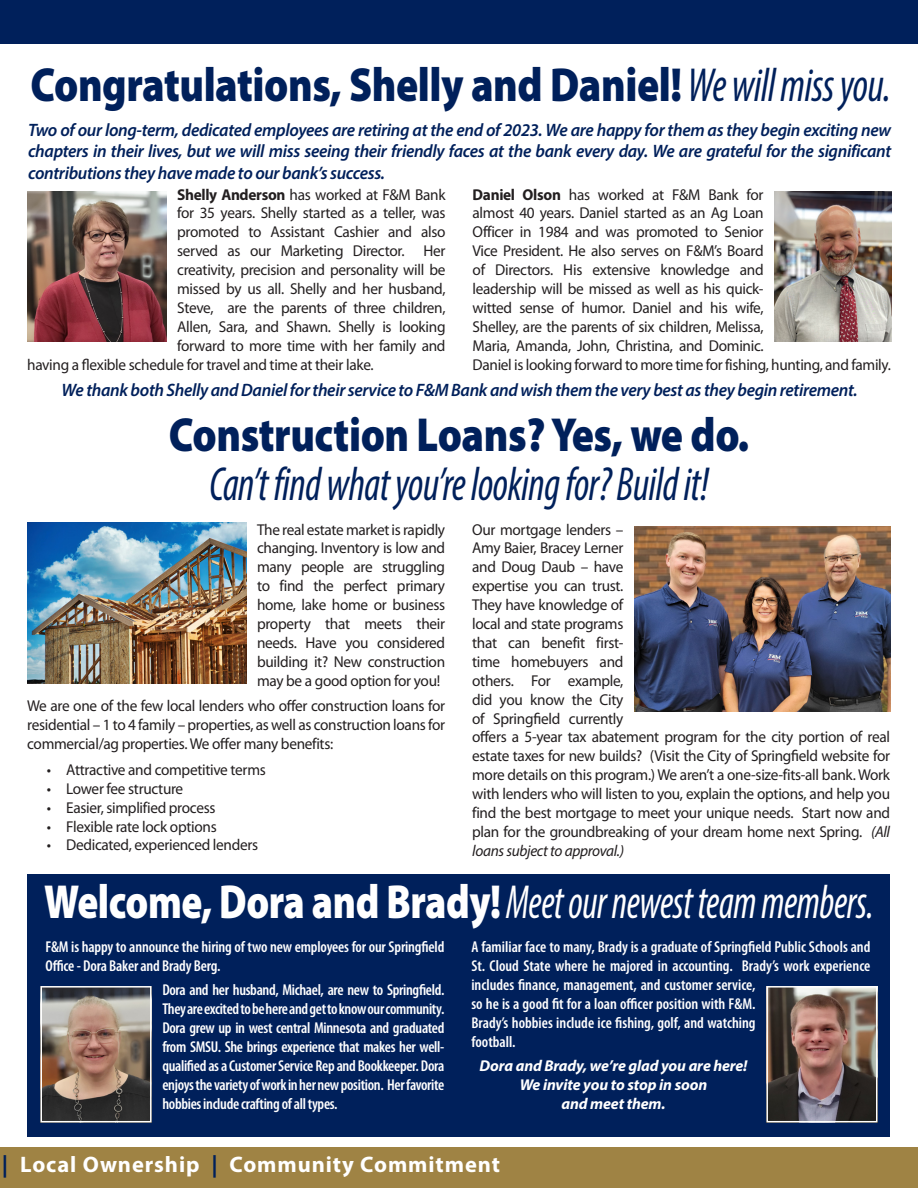
<style>
.page{position:relative;width:918px;height:1188px;background:#fff}
.page>*{position:absolute;margin:0;border:0;box-sizing:border-box;transform-origin:0 0}
.t1{font:900 48px "Myriad Pro";letter-spacing:-.01em;color:#00205b;scale:.86 1}
.t2{font:italic condensed 48px "Myriad Pro";letter-spacing:-.01em;color:#fff;scale:.81 1}
.t3{font:italic condensed 48px "Myriad Pro";letter-spacing:-.01em;color:#00205b;scale:.86 1}
.t4{font:700 22.5px "Myriad Pro";letter-spacing:.04em;color:#fff}
.t5{font:italic 600 18px/21.6px "Myriad Pro";letter-spacing:-.02em;color:#00205b;text-align:justify}
.t6{font:15.75px/18.9px "Myriad Pro";letter-spacing:-.02em;color:#231f20}
.t7{font:600 condensed 15.75px/18.9px "Myriad Pro";color:#fff}
.t8{font:italic 700 15.75px/18.9px "Myriad Pro";letter-spacing:-.01em;color:#fff;text-align:center}
.s1{font-weight:400;font-style:italic;font-stretch:condensed}
.s2{font-weight:700}
.s3{font-style:italic}
.s4{font-weight:900;font-style:normal;font-stretch:normal}
.s5{color:#00205b}
</style>
<div class="page">
<div style="left:0;top:0;width:918px;height:44px;background:#00205b"></div>
<div style="left:0;top:1148px;width:918px;height:40px;background:#9f8344"></div>
<img style="left:27px;top:192px;width:139px;height:150px">
<img style="left:774px;top:192px;width:117px;height:150px">
<img style="left:27px;top:523px;width:219px;height:161px">
<img style="left:634px;top:526px;width:257px;height:186px">
<div style="left:27px;top:874px;width:863px;height:263px;background:#00205b"></div>
<img style="left:43px;top:989px;width:106px;height:130px">
<div style="left:40px;top:986px;width:112px;height:136px;border:2px solid #fff"></div>
<img style="left:769px;top:986px;width:109px;height:136px">
<div style="left:766px;top:986px;width:111px;height:136px;border:2px solid #fff"></div>
<p class="t1" style="left:31px;top:53px;width:1002px">Congratulations, Shelly and Daniel! <span class="s1">We will miss you.</span></p>
<p class="t5" style="left:28px;top:118px;width:865px">Two of our long-term, dedicated employees are retiring at the end of 2023. We are happy for them as they begin exciting new chapters in their lives, but we will miss seeing their friendly faces at the bank every day. We are grateful for the significant contributions they have made to our bank’s success.</p>
<p class="t6" style="left:177px;top:185px;width:270px"><span class="s2">Shelly Anderson</span> has worked at F&amp;M Bank</p>
<p class="t6" style="left:177px;top:203px;width:270px">for 35 years. Shelly started as a teller, was</p>
<p class="t6" style="left:177px;top:222px;width:270px">promoted to Assistant Cashier and also</p>
<p class="t6" style="left:177px;top:241px;width:270px">served as our Marketing Director. Her</p>
<p class="t6" style="left:177px;top:260px;width:270px">creativity, precision and personality will be</p>
<p class="t6" style="left:177px;top:279px;width:270px">missed by us all. Shelly and her husband,</p>
<p class="t6" style="left:177px;top:298px;width:270px">Steve, are the parents of three children,</p>
<p class="t6" style="left:177px;top:317px;width:270px">Allen, Sara, and Shawn. Shelly is looking</p>
<p class="t6" style="left:177px;top:336px;width:270px">forward to more time with her family and</p>
<p class="t6" style="left:27px;top:355px;width:348px">having a flexible schedule for travel and time at their lake.</p>
<p class="t6" style="left:473px;top:185px;width:420px"><span class="s2">Daniel Olson</span> has worked at F&amp;M Bank for<br>almost 40 years. Daniel started as an Ag Loan<br>Officer in 1984 and was promoted to Senior<br>Vice President. He also serves on F&amp;M’s Board<br>of Directors. His extensive knowledge and<br>leadership will be missed as well as his quick-<br>witted sense of humor. Daniel and his wife,<br>Shelley, are the parents of six children, Melissa,<br>Maria, Amanda, John, Christina, and Dominic.<br>Daniel is looking forward to more time for fishing, hunting, and family.</p>
<p class="t5" style="left:62px;top:379px;width:797px">We thank both Shelly and Daniel for their service to F&amp;M Bank and wish them the very best as they begin retirement.</p>
<p class="t1" style="left:169px;top:403px;width:676px">Construction Loans? Yes, we do.</p>
<p class="t3" style="left:209px;top:455px;width:582px">Can’t find what you’re looking for? Build it!</p>
<p class="t6" style="left:257px;top:520px;width:190px;text-align:justify">The real estate market is rapidly changing. Inventory is low and many people are struggling to find the perfect primary home, lake home or business property that meets their needs. Have you considered building it? New construction may be a good option for you!</p>
<p class="t6" style="left:27px;top:696px;width:419px;text-align:justify">We are one of the few local lenders who offer construction loans for residential – 1 to 4 family – properties, as well as construction loans for commercial/ag properties. We offer many benefits:</p>
<p class="t6" style="left:47px;top:760px;width:221px">• Attractive and competitive terms</p>
<p class="t6" style="left:47px;top:779px;width:138px">• Lower fee structure</p>
<p class="t6" style="left:47px;top:798px;width:170px">• Easier, simplified process</p>
<p class="t6" style="left:47px;top:817px;width:172px">• Flexible rate lock options</p>
<p class="t6" style="left:47px;top:836px;width:213px">• Dedicated, experienced lenders</p>
<p class="t6" style="left:472px;top:520px;width:419px">Our mortgage lenders –<br>Amy Baier, Bracey Lerner<br>and Doug Daub – have<br>expertise you can trust.<br>They have knowledge of<br>local and state programs<br>that can benefit first-<br>time homebuyers and<br>others. For example,<br>did you know the City<br>of Springfield currently<br>offers a 5-year tax abatement program for the city portion of real estate taxes for new builds? (Visit the City of Springfield website for more details on this program.) We aren’t a one-size-fits-all bank. Work with lenders who will listen to you, explain the options, and help you find the best mortgage to meet your unique needs. Start now and plan for the groundbreaking of your dream home next Spring. <span class="s3">(All loans subject to approval.)</span></p>
<p class="t2" style="left:44px;top:874px;width:1026px"><span class="s4">Welcome, Dora and Brady!</span> Meet our newest team members.</p>
<p class="t7" style="left:45px;top:938px;width:401px">F&amp;M is happy to announce the hiring of two new employees for our Springfield<br>Office - Dora Baker and Brady Berg.</p>
<p class="t7" style="left:162px;top:980px;width:284px;text-align:justify">Dora and her husband, Michael, are new to Springfield.<br>They are excited to be here and get to know our community.<br>Dora grew up in west central Minnesota and graduated from SMSU. She brings experience that makes her well&shy;qualified as a Customer Service Rep and Bookkeeper. Dora enjoys the variety of work in her new position. Her favorite hobbies include crafting of all types.</p>
<p class="t7" style="left:471px;top:938px;width:401px">A familiar face to many, Brady is a graduate of Springfield Public Schools and St. Cloud State where he majored in accounting. Brady’s work experience includes finance, management, and customer service,<br>so he is a good fit for a loan officer position with F&amp;M.<br>Brady’s hobbies include ice fishing, golf, and watching<br>football.</p>
<p class="t8" style="left:480px;top:1056px;width:270px">Dora and Brady, we’re glad you are here!<br>We invite you to stop in soon<br>and meet them.</p>
<h2 class="t4" style="left:2px;top:1150px;width:500px"><span class="s5">|</span> Local Ownership <span class="s5">|</span> Community Commitment</h2>
</div>
